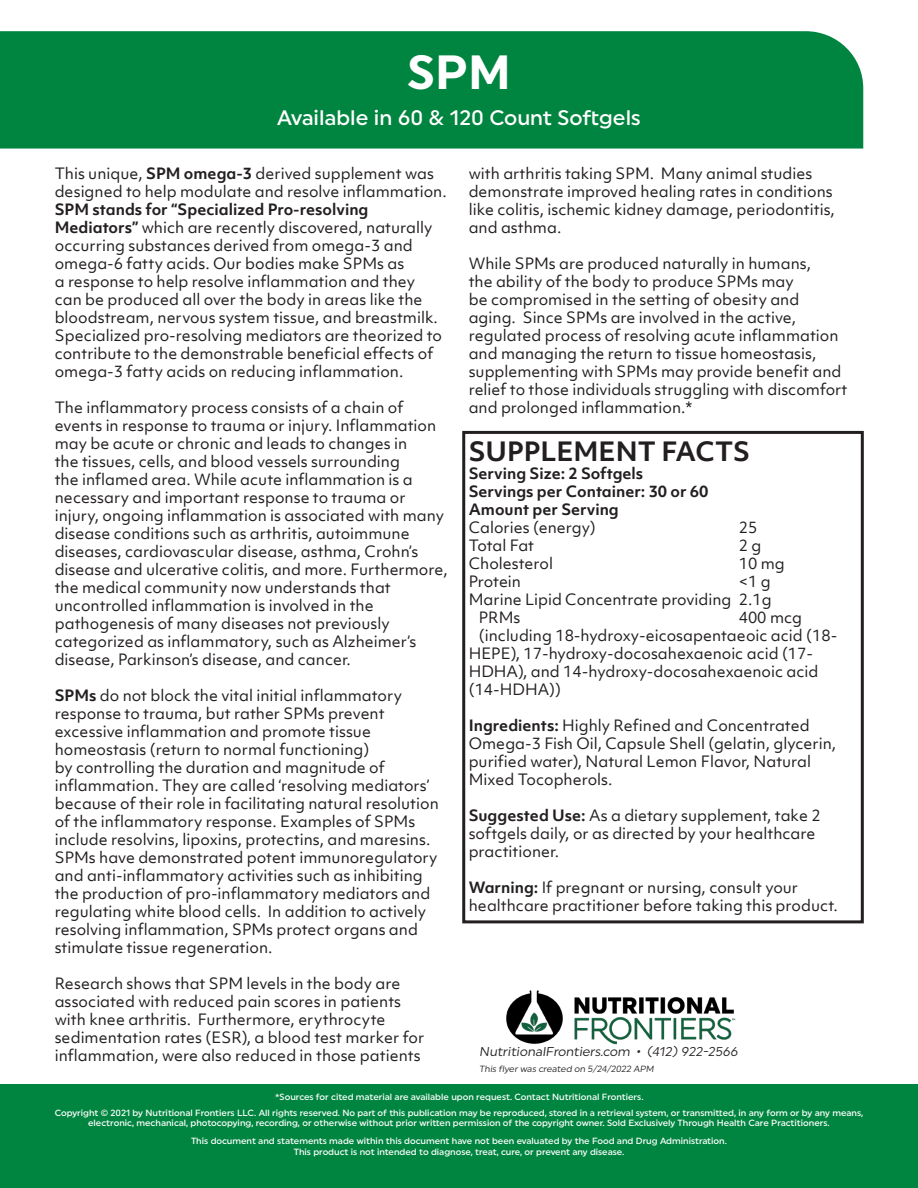
<style>
.page{position:relative;width:918px;height:1188px;background:#fff}
.page>*{position:absolute;margin:0;border:0;box-sizing:border-box;transform-origin:0 0}
.t1{font:700 48px "Uniform";color:#fff}
.t2{font:700 25.5px "Objektiv Mk 1";color:#231f20}
.t3{font:500 21px "Uniform";color:#fff}
.t4{font:15px/18px "Objektiv Mk 1";color:#231f20}
.t5{font:700 15px "Objektiv Mk 1";color:#231f20}
.t6{font:12.75px "Uniform";color:#231f20}
.t7{font:500 9px/10.8px "Uniform";color:#fff;text-align:center}
.t8{font:9px "Uniform";color:#231f20}
.s1{font-weight:700}
</style>
<div class="page">
<div style="left:0;top:1084px;width:918px;height:104px;background:#008540"></div>
<div style="left:462px;top:431px;width:402px;height:492px;border:3px solid #231f20"></div>
<div style="left:0;top:31px;width:863px;height:118px;background:#008540"></div>
<img style="left:506px;top:990px;width:230px;height:55px">
<p class="t1" style="left:407px;top:43px;width:105px">SPM</p>
<p class="t3" style="left:277px;top:105px;width:365px">Available in 60 &amp; 120 Count Softgels</p>
<p class="t4" style="left:55px;top:164px;width:394px">This unique, <span class="s1">SPM omega-3</span> derived supplement was designed to help modulate and resolve inflammation.<br><span class="s1">SPM stands for “Specialized Pro-resolving Mediators”</span> which are recently discovered, naturally occurring substances derived from omega-3 and omega-6 fatty acids. Our bodies make SPMs as<br>a response to help resolve inflammation and they<br>can be produced all over the body in areas like the bloodstream, nervous system tissue, and breastmilk.<br>Specialized pro-resolving mediators are theorized to contribute to the demonstrable beneficial effects of omega-3 fatty acids on reducing inflammation.</p>
<p class="t4" style="left:55px;top:398px;width:394px">The inflammatory process consists of a chain of events in response to trauma or injury. Inflammation may be acute or chronic and leads to changes in<br>the tissues, cells, and blood vessels surrounding<br>the inflamed area. While acute inflammation is a necessary and important response to trauma or injury, ongoing inflammation is associated with many disease conditions such as arthritis, autoimmune diseases, cardiovascular disease, asthma, Crohn’s disease and ulcerative colitis, and more. Furthermore, the medical community now understands that uncontrolled inflammation is involved in the pathogenesis of many diseases not previously categorized as inflammatory, such as Alzheimer’s disease, Parkinson’s disease, and cancer.</p>
<p class="t4" style="left:55px;top:686px;width:386px"><span class="s1">SPMs</span> do not block the vital initial inflammatory response to trauma, but rather SPMs prevent excessive inflammation and promote tissue homeostasis (return to normal functioning)<br>by controlling the duration and magnitude of inflammation. They are called ‘resolving mediators’ because of their role in facilitating natural resolution of the inflammatory response. Examples of SPMs include resolvins, lipoxins, protectins, and maresins.<br>SPMs have demonstrated potent immunoregulatory and anti-inflammatory activities such as inhibiting the production of pro-inflammatory mediators and regulating white blood cells. In addition to actively resolving inflammation, SPMs protect organs and stimulate tissue regeneration.</p>
<p class="t4" style="left:55px;top:974px;width:371px">Research shows that SPM levels in the body are associated with reduced pain scores in patients with knee arthritis. Furthermore, erythrocyte sedimentation rates (ESR), a blood test marker for inflammation, were also reduced in those patients</p>
<p class="t4" style="left:469px;top:164px;width:368px">with arthritis taking SPM. Many animal studies demonstrate improved healing rates in conditions like colitis, ischemic kidney damage, periodontitis, and asthma.</p>
<p class="t4" style="left:469px;top:254px;width:380px">While SPMs are produced naturally in humans,<br>the ability of the body to produce SPMs may<br>be compromised in the setting of obesity and aging. Since SPMs are involved in the active, regulated process of resolving acute inflammation and managing the return to tissue homeostasis, supplementing with SPMs may provide benefit and relief to those individuals struggling with discomfort and prolonged inflammation.*</p>
<p class="t2" style="left:469px;top:434px;width:283px">SUPPLEMENT FACTS</p>
<p class="t5" style="left:469px;top:463px;width:176px">Serving Size: 2 Softgels</p>
<p class="t5" style="left:469px;top:481px;width:241px">Servings per Container: 30 or 60</p>
<p class="t5" style="left:469px;top:499px;width:152px">Amount per Serving</p>
<p class="t4" style="left:469px;top:518px;width:128px">Calories (energy)</p>
<p class="t4" style="left:739px;top:518px;width:20px">25</p>
<p class="t4" style="left:469px;top:536px;width:67px">Total Fat</p>
<p class="t4" style="left:739px;top:536px;width:24px">2 g</p>
<p class="t4" style="left:469px;top:554px;width:86px">Cholesterol</p>
<p class="t4" style="left:739px;top:554px;width:48px">10 mg</p>
<p class="t4" style="left:469px;top:572px;width:54px">Protein</p>
<p class="t4" style="left:739px;top:572px;width:33px">&lt;1 g</p>
<p class="t4" style="left:469px;top:590px;width:304px">Marine Lipid Concentrate providing 2.1g</p>
<p class="t4" style="left:479px;top:608px;width:43px">PRMs</p>
<p class="t4" style="left:739px;top:608px;width:65px">400 mcg</p>
<p class="t4" style="left:469px;top:626px;width:370px;text-indent:10px">(including 18-hydroxy-eicosapentaeoic acid (18- HEPE), 17-hydroxy-docosahexaenoic acid (17- HDHA), and 14-hydroxy-docosahexaenoic acid (14-HDHA))</p>
<p class="t4" style="left:469px;top:716px;width:369px"><span class="s1">Ingredients:</span> Highly Refined and Concentrated Omega-3 Fish Oil, Capsule Shell (gelatin, glycerin, purified water), Natural Lemon Flavor, Natural Mixed Tocopherols.</p>
<p class="t4" style="left:469px;top:806px;width:353px"><span class="s1">Suggested Use:</span> As a dietary supplement, take 2 softgels daily, or as directed by your healthcare practitioner.</p>
<p class="t4" style="left:469px;top:878px;width:371px"><span class="s1">Warning:</span> If pregnant or nursing, consult your healthcare practitioner before taking this product.</p>
<p class="t6" style="left:479px;top:1044px;width:262px">NutritionalFrontiers.com • (412) 922-2566</p>
<p class="t8" style="left:479px;top:1063px;width:178px">This flyer was created on 5/24/2022 APM</p>
<p class="t7" style="left:275px;top:1091px;width:370px">*Sources for cited material are available upon request. Contact Nutritional Frontiers.</p>
<p class="t7" style="left:55px;top:1107px;width:810px">Copyright © 2021 by Nutritional Frontiers LLC. All rights reserved. No part of this publication may be reproduced, stored in a retrieval system, or transmitted, in any form or by any means, electronic, mechanical, photocopying, recording, or otherwise without prior written permission of the copyright owner. Sold Exclusively Through Health Care Practitioners.</p>
<p class="t7" style="left:191px;top:1135px;width:537px">This document and statements made within this document have not been evaluated by the Food and Drug Administration.</p>
<p class="t7" style="left:294px;top:1146px;width:332px">This product is not intended to diagnose, treat, cure, or prevent any disease.</p>
</div>
